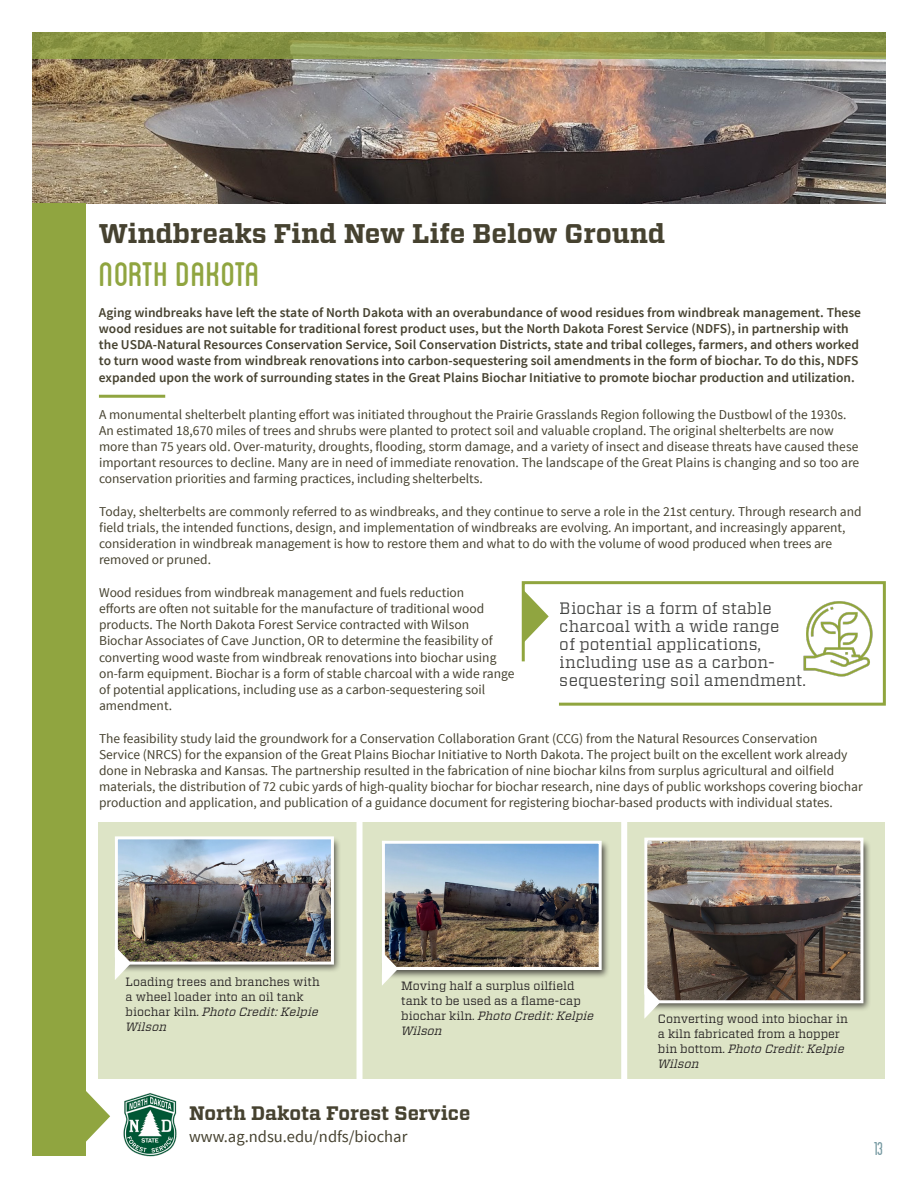
<style>
.page{position:relative;width:918px;height:1188px;background:#fff}
.page>*{position:absolute;margin:0;border:0;box-sizing:border-box;transform-origin:0 0}
.t1{font:48px "Blanch Caps";color:#90a540}
.t2{font:700 27px "Vitesse";color:#464230}
.t3{font:700 19.5px "Vitesse";color:#464230}
.t4{font:condensed 19.5px "Blanch";color:#7498a0}
.t5{font:16.5px/18px "Vitesse";color:#040503}
.t6{font:16.5px "Source Sans Pro";color:#464230}
.t7{font:13.5px/16.2px "Source Sans Pro";color:#464230}
.t8{font:600 13.5px/16.2px "Source Sans Pro";color:#464230}
.t9{font:12px/15px "Vitesse";color:#231f20}
.s1{font-style:italic}
</style>
<div class="page">
<img style="left:32px;top:59px;width:854px;height:144px">
<svg style="left:32px;top:32px;width:854px;height:27px;background:#8f9a4b"></svg>
<div style="left:32px;top:203px;width:54px;height:953px;background:#90a540"></div>
<svg style="left:86px;top:1091px;width:24px;height:51px"></svg>
<img style="left:123px;top:1093px;width:54px;height:64px">
<hr style="left:99px;top:395px;width:66px;height:3px;background:#90a540">
<div style="left:99px;top:822px;width:786px;height:257px;background:#dde4c6"></div>
<div style="left:644px;top:838px;width:227px;height:174px;background:#231f20;opacity:.75"></div>
<img style="left:644px;top:837px;width:221px;height:182px">
<div style="left:114px;top:836px;width:228px;height:137px;background:#231f20;opacity:.75"></div>
<img style="left:114px;top:836px;width:221px;height:144px">
<div style="left:381px;top:839px;width:229px;height:140px;background:#231f20;opacity:.75"></div>
<img style="left:381px;top:839px;width:222px;height:146px">
<div style="left:357px;top:817px;width:6px;height:276px;background:#fff"></div>
<div style="left:621px;top:817px;width:6px;height:273px;background:#fff"></div>
<svg style="left:521px;top:581px;width:365px;height:125px"></svg>
<svg style="left:523px;top:589px;width:26px;height:55px"></svg>
<p class="t2" style="left:99px;top:215px;width:568px">Windbreaks Find New Life Below Ground</p>
<p class="t1" style="left:99px;top:252px;width:163px">North dakota</p>
<p class="t8" style="left:99px;top:305px;width:764px">Aging windbreaks have left the state of North Dakota with an overabundance of wood residues from windbreak management. These wood residues are not suitable for traditional forest product uses, but the North Dakota Forest Service (NDFS), in partnership with the USDA-Natural Resources Conservation Service, Soil Conservation Districts, state and tribal colleges, farmers, and others worked to turn wood waste from windbreak renovations into carbon-sequestering soil amendments in the form of biochar. To do this, NDFS expanded upon the work of surrounding states in the Great Plains Biochar Initiative to promote biochar production and utilization.</p>
<p class="t7" style="left:99px;top:406px;width:762px">A monumental shelterbelt planting effort was initiated throughout the Prairie Grasslands Region following the Dustbowl of the 1930s.<br>An estimated 18,670 miles of trees and shrubs were planted to protect soil and valuable cropland. The original shelterbelts are now more than 75 years old. Over-maturity, droughts, flooding, storm damage, and a variety of insect and disease threats have caused these important resources to decline. Many are in need of immediate renovation. The landscape of the Great Plains is changing and so too are conservation priorities and farming practices, including shelterbelts.</p>
<p class="t7" style="left:99px;top:503px;width:764px">Today, shelterbelts are commonly referred to as windbreaks, and they continue to serve a role in the 21st century. Through research and field trials, the intended functions, design, and implementation of windbreaks are evolving. An important, and increasingly apparent, consideration in windbreak management is how to restore them and what to do with the volume of wood produced when trees are removed or pruned.</p>
<p class="t7" style="left:99px;top:584px;width:417px">Wood residues from windbreak management and fuels reduction<br>efforts are often not suitable for the manufacture of traditional wood products. The North Dakota Forest Service contracted with Wilson Biochar Associates of Cave Junction, OR to determine the feasibility of converting wood waste from windbreak renovations into biochar using on-farm equipment. Biochar is a form of stable charcoal with a wide range of potential applications, including use as a carbon-sequestering soil amendment.</p>
<p class="t7" style="left:99px;top:730px;width:765px">The feasibility study laid the groundwork for a Conservation Collaboration Grant (CCG) from the Natural Resources Conservation<br>Service (NRCS) for the expansion of the Great Plains Biochar Initiative to North Dakota. The project built on the excellent work already done in Nebraska and Kansas. The partnership resulted in the fabrication of nine biochar kilns from surplus agricultural and oilfield materials, the distribution of 72 cubic yards of high-quality biochar for biochar research, nine days of public workshops covering biochar production and application, and publication of a guidance document for registering biochar-based products with individual states.</p>
<p class="t5" style="left:560px;top:599px;width:248px">Biochar is a form of stable charcoal with a wide range<br>of potential applications, including use as a carbon&shy;sequestering soil amendment.</p>
<p class="t9" style="left:126px;top:974px;width:196px">Loading trees and branches with a wheel loader into an oil tank biochar kiln. <span class="s1">Photo Credit: Kelpie<br>Wilson</span></p>
<p class="t9" style="left:401px;top:978px;width:194px">Moving half a surplus oilfield tank to be used as a flame-cap biochar kiln. <span class="s1">Photo Credit: Kelpie<br>Wilson</span></p>
<p class="t3" style="left:189px;top:1101px;width:283px">North Dakota Forest Service</p>
<p class="t6" style="left:189px;top:1126px;width:220px">www.ag.ndsu.edu/ndfs/biochar</p>
<p class="t9" style="left:658px;top:1011px;width:191px">Converting wood into biochar in a kiln fabricated from a hopper bin bottom. <span class="s1">Photo Credit: Kelpie<br>Wilson</span></p>
<h3 class="t4" style="left:874px;top:1138px;width:11px">13</h3>
</div>
